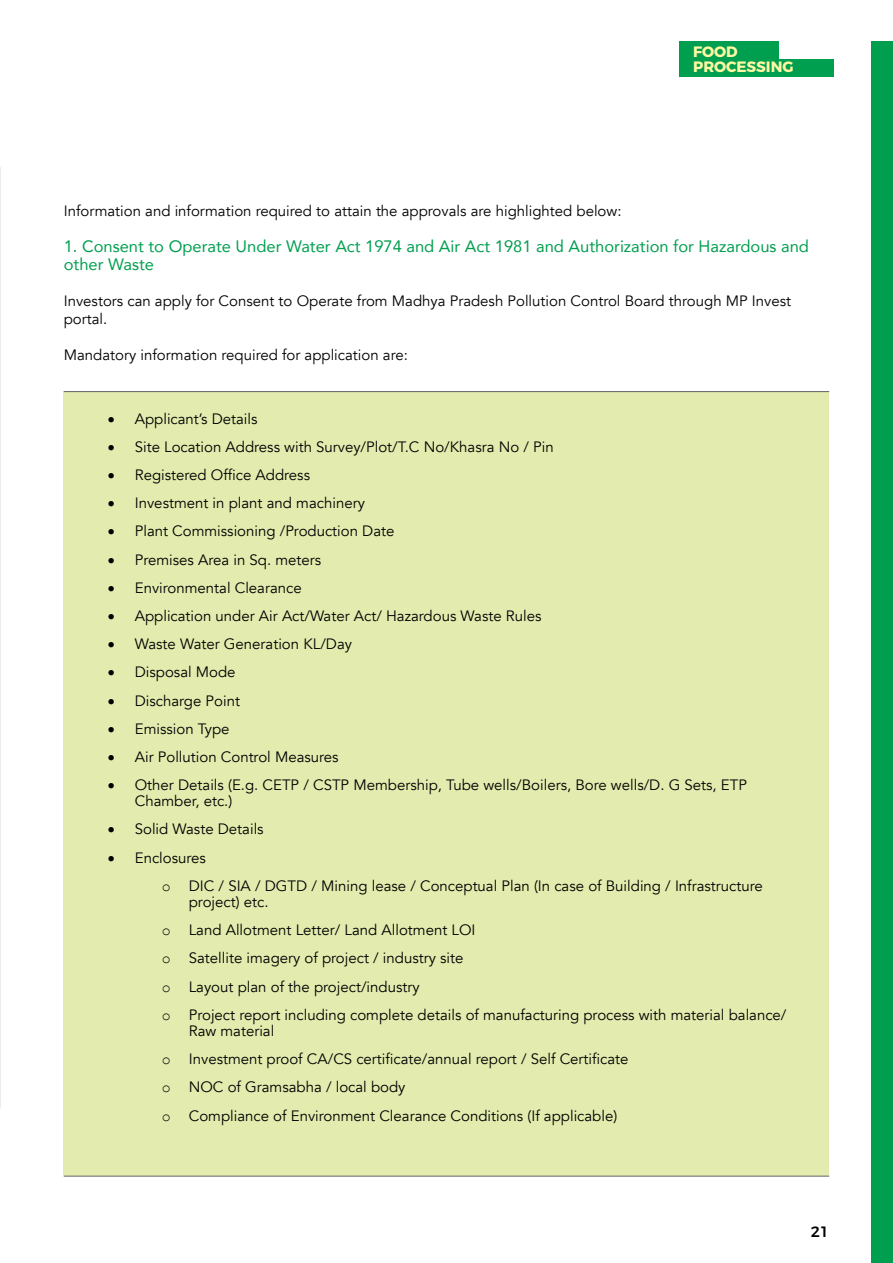
<style>
.page{position:relative;width:893px;height:1263px;background:#fff}
.page>*{position:absolute;margin:0;border:0;box-sizing:border-box;transform-origin:0 0}
.t1{font:16.5px/18px "Avenir";color:#009f4f}
.t2{font:15px/28.2px "Avenir";color:#000}
.t3{font:700 15px/15px "Montserrat";color:#fff8a3}
.t4{font:500 15px "Montserrat";color:#000}
.s1{font-family:"Courier New"}
</style>
<div class="page">
<div style="left:680px;top:41px;width:99px;height:18px;background:#009f4f"></div>
<div style="left:680px;top:59px;width:154px;height:18px;background:#009f4f"></div>
<div style="left:872px;top:41px;width:21px;height:1222px;background:#009f4f"></div>
<div style="left:64px;top:392px;width:765px;height:784px;background:#e3ecae"></div>
<hr style="left:64px;top:391px;width:765px;height:1px;background:#636466">
<hr style="left:64px;top:1176px;width:765px;height:1px;background:#636466">
<hr style="left:0;top:167px;width:1px;height:941px;background:#e6e7e8">
<p class="t3" style="left:693px;top:43px;width:102px">FOOD<br>PROCESSING</p>
<p class="t2" style="left:64px;top:197px;width:559px">Information and information required to attain the approvals are highlighted below:</p>
<p class="t1" style="left:64px;top:237px;width:747px">1. Consent to Operate Under Water Act 1974 and Air Act 1981 and Authorization for Hazardous and other Waste</p>
<p class="t2" style="left:64px;top:292px;width:729px;line-height:18px">Investors can apply for Consent to Operate from Madhya Pradesh Pollution Control Board through MP Invest portal.</p>
<p class="t2" style="left:64px;top:341px;width:346px">Mandatory information required for application are:</p>
<p class="t2" style="left:108px;top:405px;width:151px">• Applicant’s Details</p>
<p class="t2" style="left:108px;top:433px;width:447px">• Site Location Address with Survey/Plot/T.C No/Khasra No / Pin</p>
<p class="t2" style="left:108px;top:461px;width:204px">• Registered Office Address</p>
<p class="t2" style="left:108px;top:489px;width:259px">• Investment in plant and machinery</p>
<p class="t2" style="left:108px;top:517px;width:288px">• Plant Commissioning /Production Date</p>
<p class="t2" style="left:108px;top:545px;width:215px">• Premises Area in Sq. meters</p>
<p class="t2" style="left:108px;top:574px;width:195px">• Environmental Clearance</p>
<p class="t2" style="left:108px;top:602px;width:435px">• Application under Air Act/Water Act/ Hazardous Waste Rules</p>
<p class="t2" style="left:108px;top:630px;width:246px">• Waste Water Generation KL/Day</p>
<p class="t2" style="left:108px;top:658px;width:129px">• Disposal Mode</p>
<p class="t2" style="left:108px;top:686px;width:134px">• Discharge Point</p>
<p class="t2" style="left:108px;top:715px;width:123px">• Emission Type</p>
<p class="t2" style="left:108px;top:743px;width:232px">• Air Pollution Control Measures</p>
<p class="t2" style="left:135px;top:777px;width:614px;line-height:16.2px;text-indent:-27px">• Other Details (E.g. CETP / CSTP Membership, Tube wells/Boilers, Bore wells/D. G Sets, ETP<br>Chamber, etc.)</p>
<p class="t2" style="left:108px;top:815px;width:157px">• Solid Waste Details</p>
<p class="t2" style="left:162px;top:844px;width:602px;text-indent:-54px">• Enclosures<br><span class="s1">o</span> DIC / SIA / DGTD / Mining lease / Conceptual Plan (In case of Building / Infrastructure</p>
<p class="t2" style="left:162px;top:888px;width:626px;text-indent:27px">project) etc.<br><span class="s1">o</span> Land Allotment Letter/ Land Allotment LOI<br><span class="s1">o</span> Satellite imagery of project / industry site<br><span class="s1">o</span> Layout plan of the project/industry<br><span class="s1">o</span> Project report including complete details of manufacturing process with material balance/</p>
<p class="t2" style="left:162px;top:1017px;width:468px;text-indent:27px">Raw material<br><span class="s1">o</span> Investment proof CA/CS certificate/annual report / Self Certificate <span class="s1">o</span> NOC of Gramsabha / local body<br><span class="s1">o</span> Compliance of Environment Clearance Conditions (If applicable)</p>
<p class="t4" style="left:811px;top:1220px;width:20px">21</p>
</div>
